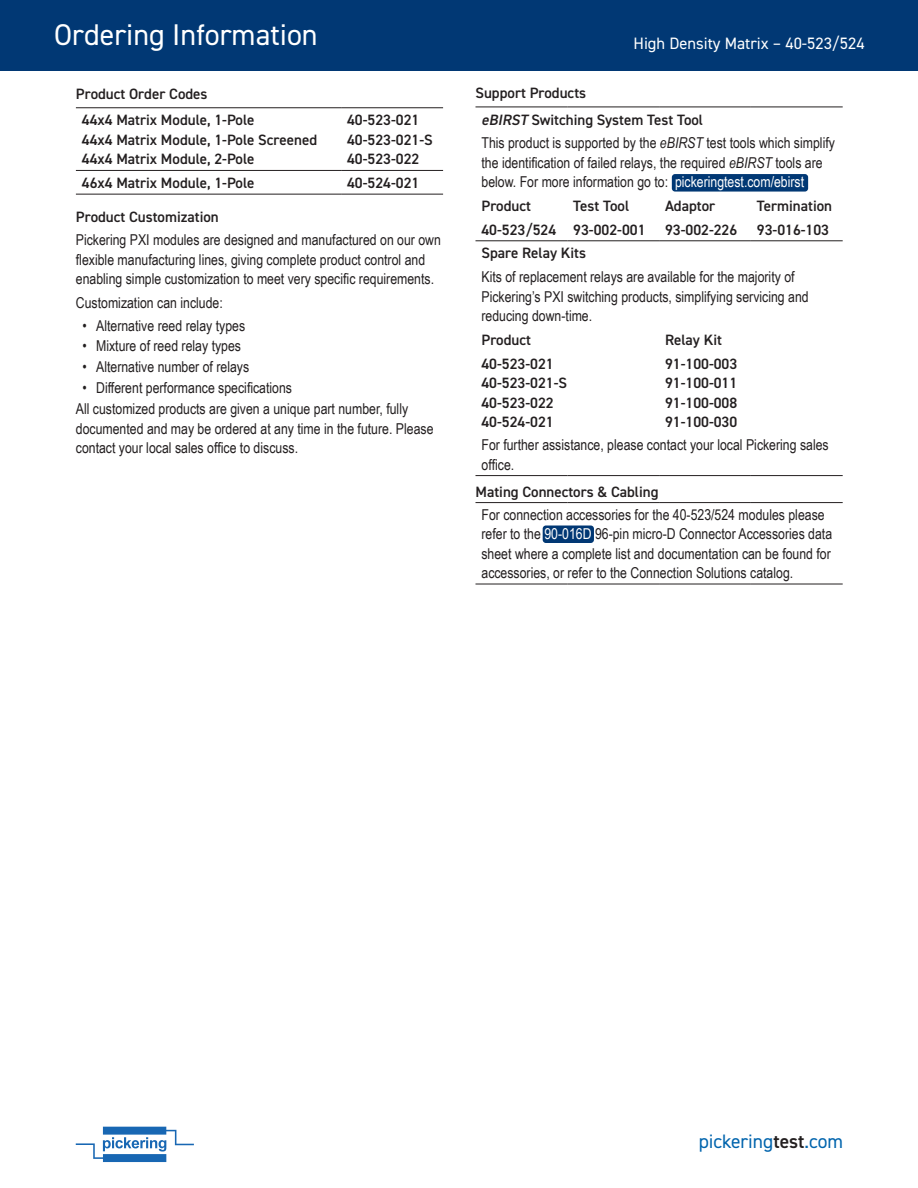
<style>
.page{position:relative;width:918px;height:1188px;background:#fff}
.page>*{position:absolute;margin:0;border:0;box-sizing:border-box;transform-origin:0 0}
.t1{font:30px "DIN2014";color:#fff}
.t2{font:19.5px "DIN2014";color:#0164ad}
.t3{font:16.5px "DIN2014";color:#fff}
.Body{font:15px/19.5px "Arial Narrow";color:#231f20}
.Sub-Heading{font:600 15px/19.5px "DIN2014";color:#231f20}
.s1{font-style:italic}
.s2{color:#fff}
.s3{font-weight:600;color:#231f20}
</style>
<div class="page">
<div style="left:0;top:0;width:918px;height:70px;background:#013874"></div>
<svg style="left:76px;top:1127px;width:118px;height:35px"></svg>
<div style="left:543px;top:526px;width:51px;height:17px;background:#013874;border-radius:3px"></div>
<div style="left:672px;top:174px;width:136px;height:18px;background:#013874;border-radius:3px"></div>
<hr style="left:476px;top:107px;width:91px;height:1px;background:#231f20">
<hr style="left:567px;top:107px;width:92px;height:1px;background:#231f20">
<hr style="left:659px;top:107px;width:92px;height:1px;background:#231f20">
<hr style="left:751px;top:107px;width:92px;height:1px;background:#231f20">
<hr style="left:476px;top:240px;width:91px;height:1px;background:#231f20">
<hr style="left:567px;top:240px;width:92px;height:1px;background:#231f20">
<hr style="left:659px;top:240px;width:92px;height:1px;background:#231f20">
<hr style="left:751px;top:240px;width:92px;height:1px;background:#231f20">
<hr style="left:476px;top:475px;width:91px;height:1px;background:#231f20">
<hr style="left:567px;top:475px;width:92px;height:1px;background:#231f20">
<hr style="left:659px;top:475px;width:92px;height:1px;background:#231f20">
<hr style="left:751px;top:475px;width:92px;height:1px;background:#231f20">
<hr style="left:476px;top:502px;width:91px;height:1px;background:#231f20">
<hr style="left:567px;top:502px;width:92px;height:1px;background:#231f20">
<hr style="left:659px;top:502px;width:92px;height:1px;background:#231f20">
<hr style="left:751px;top:502px;width:92px;height:1px;background:#231f20">
<hr style="left:476px;top:584px;width:91px;height:1px;background:#231f20">
<hr style="left:567px;top:584px;width:92px;height:1px;background:#231f20">
<hr style="left:659px;top:584px;width:92px;height:1px;background:#231f20">
<hr style="left:751px;top:584px;width:92px;height:1px;background:#231f20">
<hr style="left:76px;top:107px;width:265px;height:1px;background:#231f20">
<hr style="left:341px;top:107px;width:102px;height:1px;background:#231f20">
<hr style="left:76px;top:170px;width:265px;height:1px;background:#231f20">
<hr style="left:341px;top:170px;width:102px;height:1px;background:#231f20">
<hr style="left:76px;top:194px;width:265px;height:1px;background:#231f20">
<hr style="left:341px;top:194px;width:102px;height:1px;background:#231f20">
<h1 class="t1" style="left:54px;top:16px;width:265px">Ordering Information</h1>
<p class="Sub-Heading" style="left:76px;top:84px;width:133px">Product Order Codes</p>
<p class="Sub-Heading" style="left:82px;top:110px;width:237px">44x4 Matrix Module, 1-Pole<br>44x4 Matrix Module, 1-Pole Screened<br>44x4 Matrix Module, 2-Pole</p>
<p class="Sub-Heading" style="left:347px;top:110px;width:87px">40-523-021<br>40-523-021-S<br>40-523-022</p>
<p class="Sub-Heading" style="left:82px;top:173px;width:174px">46x4 Matrix Module, 1-Pole</p>
<p class="Sub-Heading" style="left:347px;top:173px;width:74px">40-524-021</p>
<p class="Sub-Heading" style="left:76px;top:206px;width:144px">Product Customization</p>
<p class="Body" style="left:76px;top:230px;width:367px">Pickering PXI modules are designed and manufactured on our own flexible manufacturing lines, giving complete product control and enabling simple customization to meet very specific requirements.</p>
<p class="Body" style="left:76px;top:293px;width:148px">Customization can include:</p>
<p class="Body" style="left:83px;top:315px;width:164px">• Alternative reed relay types</p>
<p class="Body" style="left:83px;top:336px;width:160px">• Mixture of reed relay types</p>
<p class="Body" style="left:83px;top:356px;width:168px">• Alternative number of relays</p>
<p class="Body" style="left:83px;top:377px;width:211px">• Different performance specifications</p>
<p class="Body" style="left:76px;top:399px;width:359px">All customized products are given a unique part number, fully documented and may be ordered at any time in the future. Please contact your local sales office to discuss.</p>
<p class="t3" style="left:633px;top:33px;width:233px">High Density Matrix – 40-523/524</p>
<p class="Sub-Heading" style="left:476px;top:83px;width:112px">Support Products</p>
<p class="Sub-Heading" style="left:482px;top:109px;width:223px"><span class="s1">eBIRST</span> Switching System Test Tool</p>
<p class="Body" style="left:482px;top:133px;width:355px">This product is supported by the <span class="s1">eBIRST</span> test tools which simplify the identification of failed relays, the required <span class="s1">eBIRST</span> tools are below. For more information go to: <span class="s2">pickeringtest.com/ebirst</span></p>
<p class="Sub-Heading" style="left:482px;top:196px;width:51px">Product</p>
<p class="Sub-Heading" style="left:573px;top:196px;width:58px">Test Tool</p>
<p class="Sub-Heading" style="left:665px;top:196px;width:52px">Adaptor</p>
<p class="Sub-Heading" style="left:757px;top:196px;width:77px">Termination</p>
<p class="Sub-Heading" style="left:482px;top:220px;width:76px">40-523/524</p>
<p class="Sub-Heading" style="left:573px;top:220px;width:74px">93-002-001</p>
<p class="Sub-Heading" style="left:665px;top:220px;width:74px">93-002-226</p>
<p class="Sub-Heading" style="left:757px;top:220px;width:74px">93-016-103</p>
<p class="Sub-Heading" style="left:482px;top:243px;width:106px">Spare Relay Kits</p>
<p class="Body" style="left:482px;top:267px;width:329px">Kits of replacement relays are available for the majority of<br>Pickering’s PXI switching products, simplifying servicing and reducing down-time.</p>
<p class="Sub-Heading" style="left:482px;top:330px;width:51px">Product</p>
<p class="Sub-Heading" style="left:665px;top:330px;width:58px">Relay Kit</p>
<p class="Sub-Heading" style="left:482px;top:353px;width:87px">40-523-021<br>40-523-021-S<br>40-523-022<br>40-524-021</p>
<p class="Sub-Heading" style="left:665px;top:353px;width:74px;text-align:justify">91-100-003<br>91-100-011<br>91-100-008<br>91-100-030</p>
<p class="Body" style="left:482px;top:434px;width:349px">For further assistance, please contact your local Pickering sales office.</p>
<p class="Sub-Heading" style="left:476px;top:481px;width:185px">Mating Connectors &amp; Cabling</p>
<p class="Body" style="left:482px;top:504px;width:352px">For connection accessories for the 40-523/524 modules please refer to the <span class="s2">90-016D</span> 96-pin micro-D Connector Accessories data sheet where a complete list and documentation can be found for accessories, or refer to the Connection Solutions catalog.</p>
<h2 class="t2" style="left:699px;top:1129px;width:146px">pickering<span class="s3">test</span>.com</h2>
</div>
